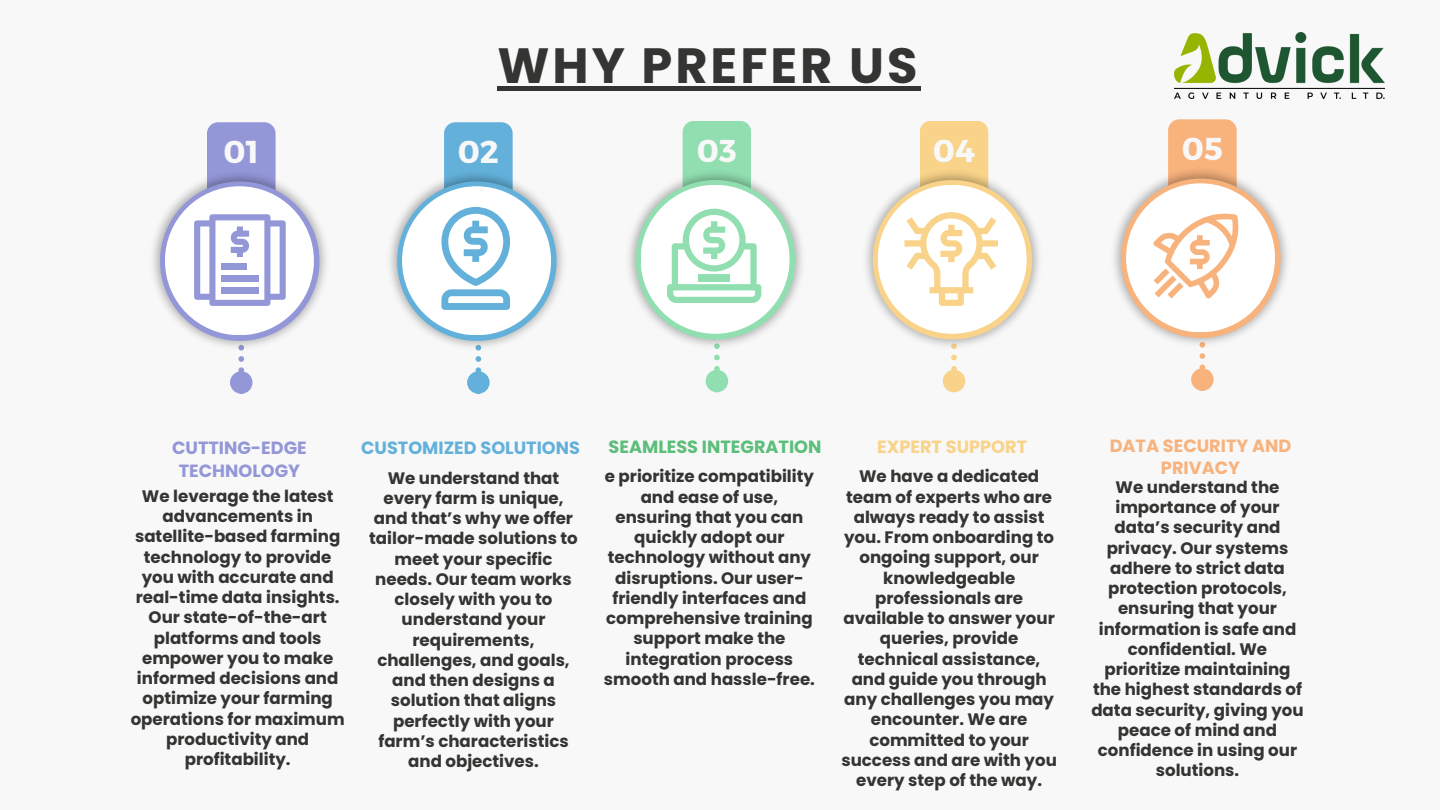
<style>
.page{position:relative;width:1440px;height:810px;background:#f8f8f8}
.page>*{position:absolute;margin:0;border:0;box-sizing:border-box;transform-origin:0 0}
.t1{font:700 49.5px "Poppins";letter-spacing:.06em;color:#343432}
.t2{font:700 31.65px "Montserrat";color:#f8f8f8}
.t3{font:700 17.7px/22.5px "Poppins";color:#9397d8;text-align:center}
.t4{font:700 17.7px/22.5px "Poppins";color:#f8b27c;text-align:center}
.t5{font:700 17.7px "Poppins";color:#63b1db}
.t6{font:700 17.7px "Poppins";color:#5cbe7a}
.t7{font:700 17.7px "Poppins";color:#f8d389}
.t8{font:700 16.65px/20.2px "Poppins";color:#343432;text-align:center}
</style>
<div class="page">
<div style="left:497px;top:86px;width:424px;height:5px;background:#343432"></div>
<div style="left:207px;top:122px;width:69px;height:95px;background:#9397d8;border-radius:11px"></div>
<div style="left:233px;top:374px;width:17px;height:17px;background:#9397d8;border-radius:50%"></div>
<div style="left:230px;top:371px;width:23px;height:23px;border:6px solid #9397d8;border-radius:50%"></div>
<img style="left:153px;top:170px;width:173px;height:124px">
<svg style="left:160px;top:182px;width:159px;height:191px"></svg>
<div style="left:444px;top:122px;width:69px;height:95px;background:#63b1db;border-radius:11px"></div>
<div style="left:470px;top:374px;width:17px;height:17px;background:#63b1db;border-radius:50%"></div>
<div style="left:467px;top:371px;width:23px;height:23px;border:6px solid #63b1db;border-radius:50%"></div>
<img style="left:390px;top:170px;width:173px;height:124px">
<div style="left:683px;top:121px;width:68px;height:95px;background:#91dfb1;border-radius:11px"></div>
<div style="left:708px;top:373px;width:17px;height:16px;background:#91dfb1;border-radius:50%"></div>
<div style="left:706px;top:370px;width:22px;height:22px;border:6px solid #91dfb1;border-radius:50%"></div>
<img style="left:629px;top:168px;width:173px;height:125px">
<div style="left:920px;top:121px;width:68px;height:95px;background:#f8d389;border-radius:11px"></div>
<div style="left:946px;top:373px;width:16px;height:16px;background:#f8d389;border-radius:50%"></div>
<div style="left:943px;top:370px;width:22px;height:22px;border:6px solid #f8d389;border-radius:50%"></div>
<img style="left:866px;top:168px;width:173px;height:125px">
<div style="left:1168px;top:119px;width:69px;height:95px;background:#f8b27c;border-radius:11px"></div>
<div style="left:1194px;top:371px;width:17px;height:17px;background:#f8b27c;border-radius:50%"></div>
<div style="left:1191px;top:368px;width:23px;height:23px;border:6px solid #f8b27c;border-radius:50%"></div>
<img style="left:1114px;top:167px;width:173px;height:124px">
<svg style="left:397px;top:182px;width:160px;height:191px"></svg>
<svg style="left:636px;top:180px;width:159px;height:192px"></svg>
<div style="left:698px;top:275px;width:32px;height:6px;background:#91dfb1"></div>
<svg style="left:1121px;top:179px;width:160px;height:191px"></svg>
<svg style="left:873px;top:180px;width:159px;height:192px"></svg>
<img style="left:1175px;top:32px;width:210px;height:66px">
<p class="t1" style="left:497px;top:31px;width:422px">WHY PREFER US</p>
<p class="t2" style="left:224px;top:131px;width:37px">01</p>
<p class="t2" style="left:458px;top:131px;width:43px">02</p>
<p class="t2" style="left:697px;top:130px;width:41px">03</p>
<p class="t2" style="left:933px;top:130px;width:44px">04</p>
<p class="t2" style="left:1182px;top:128px;width:43px">05</p>
<p class="t3" style="left:172px;top:437px;width:136px">CUTTING-EDGE<br>TECHNOLOGY</p>
<p class="t8" style="left:131px;top:486px;width:216px">We leverage the latest advancements in satellite-based farming technology to provide you with accurate and real-time data insights.<br>Our state-of-the-art platforms and tools empower you to make informed decisions and optimize your farming operations for maximum productivity and profitability.</p>
<p class="t5" style="left:361px;top:436px;width:220px">CUSTOMIZED SOLUTIONS</p>
<p class="t8" style="left:369px;top:468px;width:210px">We understand that every farm is unique, and that’s why we offer tailor-made solutions to meet your specific needs. Our team works closely with you to understand your requirements, challenges, and goals, and then designs a solution that aligns perfectly with your farm’s characteristics and objectives.</p>
<p class="t6" style="left:609px;top:434px;width:214px">SEAMLESS INTEGRATION</p>
<p class="t8" style="left:604px;top:466px;width:213px">e prioritize compatibility and ease of use, ensuring that you can quickly adopt our technology without any disruptions. Our user&shy;friendly interfaces and comprehensive training support make the integration process smooth and hassle-free.</p>
<p class="t7" style="left:877px;top:434px;width:151px">EXPERT SUPPORT</p>
<p class="t8" style="left:841px;top:466px;width:217px">We have a dedicated team of experts who are always ready to assist you. From onboarding to ongoing support, our knowledgeable professionals are available to answer your queries, provide technical assistance, and guide you through any challenges you may encounter. We are committed to your success and are with you every step of the way.</p>
<p class="t4" style="left:1110px;top:434px;width:183px">DATA SECURITY AND<br>PRIVACY</p>
<p class="t8" style="left:1091px;top:477px;width:214px">We understand the importance of your data’s security and privacy. Our systems adhere to strict data protection protocols, ensuring that your information is safe and confidential. We prioritize maintaining the highest standards of data security, giving you peace of mind and confidence in using our solutions.</p>
</div>
